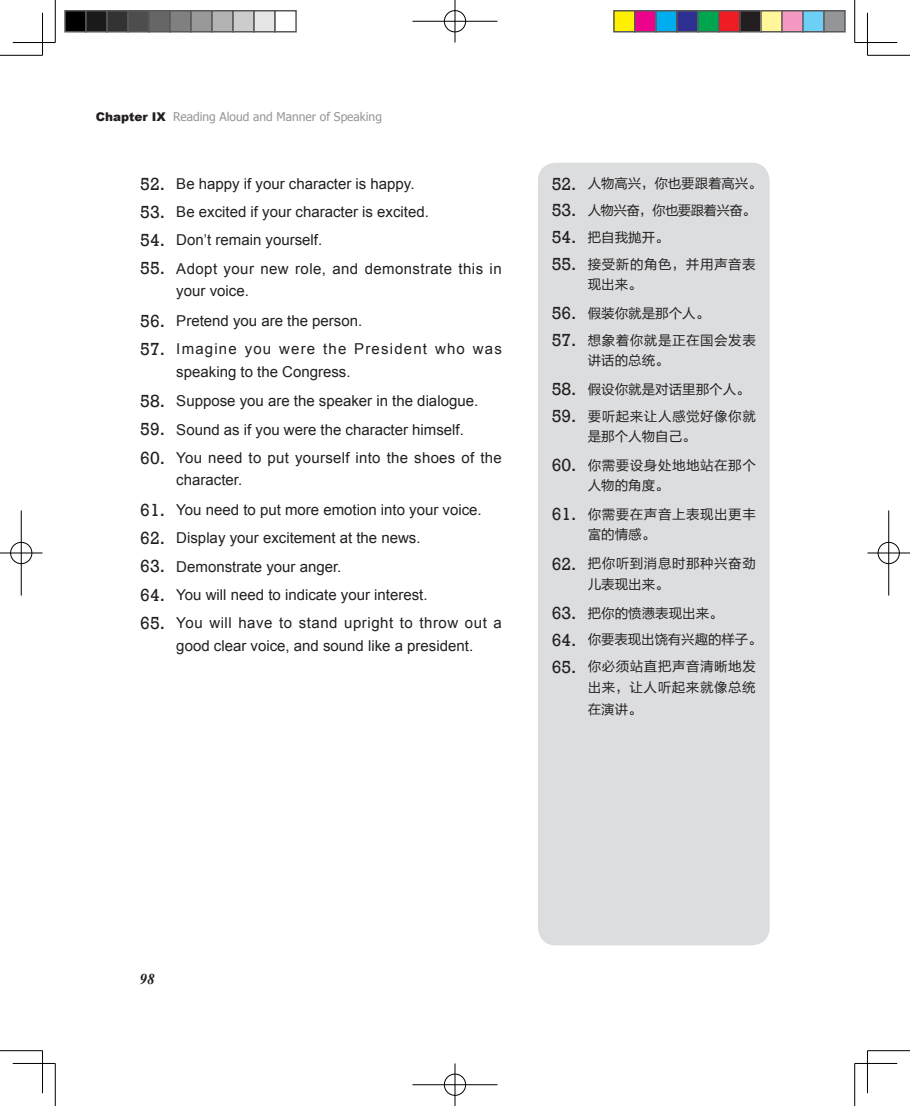
<style>
.page{position:relative;width:910px;height:1106px;background:#fff}
.page>*{position:absolute;margin:0;border:0;box-sizing:border-box;transform-origin:0 0}
.t1{font:15px/22.5px "Arial";color:#231f20;text-align:center}
.t2{font:15px/22.5px "Arial";letter-spacing:.08em;color:#231f20}
.t3{font:15px/22.5px "Arial";letter-spacing:.03em;color:#231f20}
.t4{font:15px/22.5px "Arial";letter-spacing:.02em;color:#231f20}
.t5{font:italic 700 15px "Times New Roman";color:#231f20}
.t6{font:13.5px/20.2px "FZLTHK GBK1 0";letter-spacing:.04em;color:#231f20}
.t7{font:13.5px "FZLTHK GBK1 0";color:#231f20}
.t8{font:13.5px "FZLTHK GBK1 0";letter-spacing:-.01em;color:#231f20}
.t9{font:13.5px "FZLTHK GBK1 0";letter-spacing:-.045em;color:#231f20}
.t10{font:12px "Tahoma";color:#939598}
.s1{font-family:"Arial";font-weight:900;color:#231f20}
.s2{font-family:"Rockwell";font-size:18px}
</style>
<div class="page">
<div style="left:538px;top:163px;width:232px;height:782px;background:#dcdddf;border-radius:18px"></div>
<hr style="left:0;top:55px;width:43px;height:1px;background:#000">
<hr style="left:867px;top:55px;width:43px;height:1px;background:#000">
<hr style="left:0;top:1050px;width:43px;height:1px;background:#000">
<hr style="left:867px;top:1050px;width:43px;height:1px;background:#000">
<hr style="left:55px;top:0;width:1px;height:43px;background:#000">
<hr style="left:55px;top:1063px;width:1px;height:43px;background:#000">
<hr style="left:854px;top:0;width:1px;height:43px;background:#000">
<hr style="left:854px;top:1063px;width:1px;height:43px;background:#000">
<hr style="left:13px;top:42px;width:42px;height:1px;background:#000">
<hr style="left:855px;top:42px;width:42px;height:1px;background:#000">
<hr style="left:13px;top:1063px;width:42px;height:1px;background:#000">
<hr style="left:855px;top:1063px;width:42px;height:1px;background:#000">
<hr style="left:42px;top:13px;width:1px;height:42px;background:#000">
<hr style="left:42px;top:1050px;width:1px;height:43px;background:#000">
<hr style="left:867px;top:13px;width:1px;height:42px;background:#000">
<hr style="left:867px;top:1050px;width:1px;height:43px;background:#000">
<div style="left:443px;top:10px;width:24px;height:23px;border:2px solid #fff;border-radius:50%"></div>
<hr style="left:412px;top:20px;width:85px;height:2px;background:#fff">
<hr style="left:454px;top:0;width:2px;height:43px;background:#fff">
<div style="left:444px;top:10px;width:22px;height:22px;border:1px solid #000;border-radius:50%"></div>
<hr style="left:412px;top:21px;width:85px;height:1px;background:#000">
<hr style="left:455px;top:0;width:1px;height:43px;background:#000">
<div style="left:443px;top:1073px;width:24px;height:23px;border:2px solid #fff;border-radius:50%"></div>
<hr style="left:412px;top:1083px;width:85px;height:2px;background:#fff">
<hr style="left:454px;top:1063px;width:2px;height:43px;background:#fff">
<div style="left:444px;top:1073px;width:22px;height:22px;border:1px solid #000;border-radius:50%"></div>
<hr style="left:412px;top:1084px;width:85px;height:1px;background:#000">
<hr style="left:455px;top:1063px;width:1px;height:43px;background:#000">
<div style="left:10px;top:541px;width:23px;height:23px;border:2px solid #fff;border-radius:50%"></div>
<hr style="left:0;top:552px;width:43px;height:2px;background:#fff">
<hr style="left:20px;top:510px;width:2px;height:85px;background:#fff">
<div style="left:10px;top:542px;width:22px;height:22px;border:1px solid #000;border-radius:50%"></div>
<hr style="left:0;top:553px;width:43px;height:1px;background:#000">
<hr style="left:21px;top:510px;width:1px;height:85px;background:#000">
<div style="left:877px;top:541px;width:23px;height:23px;border:2px solid #fff;border-radius:50%"></div>
<hr style="left:867px;top:552px;width:43px;height:2px;background:#fff">
<hr style="left:888px;top:510px;width:2px;height:85px;background:#fff">
<div style="left:878px;top:542px;width:22px;height:22px;border:1px solid #000;border-radius:50%"></div>
<hr style="left:867px;top:553px;width:43px;height:1px;background:#000">
<hr style="left:888px;top:510px;width:1px;height:85px;background:#000">
<div style="left:65px;top:11px;width:21px;height:21px;background:#000"></div>
<div style="left:64px;top:10px;width:23px;height:23px;border:2px solid #595959"></div>
<div style="left:86px;top:11px;width:21px;height:21px;background:#1a1a1a"></div>
<div style="left:85px;top:10px;width:23px;height:23px;border:2px solid #595959"></div>
<div style="left:107px;top:11px;width:21px;height:21px;background:#333"></div>
<div style="left:106px;top:10px;width:23px;height:23px;border:2px solid #595959"></div>
<div style="left:128px;top:11px;width:21px;height:21px;background:#4d4d4d"></div>
<div style="left:127px;top:10px;width:23px;height:23px;border:2px solid #595959"></div>
<div style="left:149px;top:11px;width:21px;height:21px;background:#666"></div>
<div style="left:148px;top:10px;width:23px;height:23px;border:2px solid #595959"></div>
<div style="left:170px;top:11px;width:21px;height:21px;background:#808080"></div>
<div style="left:169px;top:10px;width:23px;height:23px;border:2px solid #595959"></div>
<div style="left:191px;top:11px;width:21px;height:21px;background:#999"></div>
<div style="left:190px;top:10px;width:23px;height:23px;border:2px solid #595959"></div>
<div style="left:212px;top:11px;width:21px;height:21px;background:#b3b3b3"></div>
<div style="left:211px;top:10px;width:23px;height:23px;border:2px solid #595959"></div>
<div style="left:233px;top:11px;width:21px;height:21px;background:#ccc"></div>
<div style="left:232px;top:10px;width:23px;height:23px;border:2px solid #595959"></div>
<div style="left:254px;top:11px;width:21px;height:21px;background:#e6e6e6"></div>
<div style="left:253px;top:10px;width:23px;height:23px;border:2px solid #595959"></div>
<div style="left:274px;top:10px;width:23px;height:23px;border:2px solid #595959"></div>
<div style="left:614px;top:11px;width:21px;height:21px;background:#fff101"></div>
<div style="left:613px;top:10px;width:23px;height:23px;border:2px solid #595959"></div>
<div style="left:635px;top:11px;width:21px;height:21px;background:#ed028c"></div>
<div style="left:634px;top:10px;width:23px;height:23px;border:2px solid #595959"></div>
<div style="left:656px;top:11px;width:21px;height:21px;background:#00aeef"></div>
<div style="left:655px;top:10px;width:23px;height:23px;border:2px solid #595959"></div>
<div style="left:677px;top:11px;width:21px;height:21px;background:#2e3092"></div>
<div style="left:676px;top:10px;width:23px;height:23px;border:2px solid #595959"></div>
<div style="left:698px;top:11px;width:21px;height:21px;background:#00a54f"></div>
<div style="left:697px;top:10px;width:23px;height:23px;border:2px solid #595959"></div>
<div style="left:719px;top:11px;width:21px;height:21px;background:#ee1d23"></div>
<div style="left:718px;top:10px;width:23px;height:23px;border:2px solid #595959"></div>
<div style="left:740px;top:11px;width:21px;height:21px;background:#231f20"></div>
<div style="left:739px;top:10px;width:23px;height:23px;border:2px solid #595959"></div>
<div style="left:761px;top:11px;width:21px;height:21px;background:#fff79a"></div>
<div style="left:760px;top:10px;width:23px;height:23px;border:2px solid #595959"></div>
<div style="left:782px;top:11px;width:21px;height:21px;background:#f499c2"></div>
<div style="left:781px;top:10px;width:23px;height:23px;border:2px solid #595959"></div>
<div style="left:803px;top:11px;width:21px;height:21px;background:#6bcff6"></div>
<div style="left:802px;top:10px;width:23px;height:23px;border:2px solid #595959"></div>
<div style="left:824px;top:11px;width:21px;height:21px;background:#939598"></div>
<div style="left:823px;top:10px;width:23px;height:23px;border:2px solid #595959"></div>
<p class="t10" style="left:96px;top:109px;width:288px"><span class="s1">Chapter IX</span> Reading Aloud and Manner of Speaking</p>
<p class="t1" style="left:140px;top:172px;width:276px"><span class="s2">52.</span> Be happy if your character is happy.</p>
<p class="t1" style="left:140px;top:201px;width:290px"><span class="s2">53.</span> Be excited if your character is excited.</p>
<p class="t1" style="left:140px;top:229px;width:183px"><span class="s2">54.</span> Don’t remain yourself.</p>
<p class="t3" style="left:176px;top:257px;width:327px;text-indent:-36px"><span class="s2">55.</span> Adopt your new role, and demonstrate this in your voice.</p>
<p class="t1" style="left:140px;top:309px;width:223px"><span class="s2">56.</span> Pretend you are the person.</p>
<p class="t2" style="left:176px;top:338px;width:327px;text-indent:-36px"><span class="s2">57.</span> Imagine you were the President who was speaking to the Congress.</p>
<p class="t1" style="left:140px;top:390px;width:339px"><span class="s2">58.</span> Suppose you are the speaker in the dialogue.</p>
<p class="t1" style="left:140px;top:418px;width:325px"><span class="s2">59.</span> Sound as if you were the character himself.</p>
<p class="t4" style="left:176px;top:446px;width:327px;text-indent:-36px"><span class="s2">60.</span> You need to put yourself into the shoes of the character.</p>
<p class="t1" style="left:140px;top:499px;width:343px"><span class="s2">61.</span> You need to put more emotion into your voice.</p>
<p class="t1" style="left:140px;top:527px;width:282px"><span class="s2">62.</span> Display your excitement at the news.</p>
<p class="t1" style="left:140px;top:555px;width:203px"><span class="s2">63.</span> Demonstrate your anger.</p>
<p class="t1" style="left:140px;top:583px;width:289px"><span class="s2">64.</span> You will need to indicate your interest.</p>
<p class="t1" style="left:140px;top:612px;width:363px"><span class="s2">65.</span> You will have to stand upright to throw out a good clear voice, and sound like a president.</p>
<p class="t8" style="left:552px;top:176px;width:211px"><span class="s2">52.</span> 人物高兴，你也要跟着高兴。</p>
<p class="t9" style="left:552px;top:203px;width:206px"><span class="s2">53.</span> 人物兴奋，你也要跟着兴奋。</p>
<p class="t6" style="left:552px;top:227px;width:118px"><span class="s2">54.</span> 把自我抛开。</p>
<p class="t6" style="left:588px;top:254px;width:170px;text-indent:-36px"><span class="s2">55.</span> 接受新的角色，并用声音表现出来。</p>
<p class="t7" style="left:552px;top:306px;width:159px"><span class="s2">56.</span> 假装你就是那个人。</p>
<p class="t6" style="left:588px;top:330px;width:170px;text-indent:-36px"><span class="s2">57.</span> 想象着你就是正在国会发表讲话的总统。</p>
<p class="t7" style="left:552px;top:382px;width:199px"><span class="s2">58.</span> 假设你就是对话里那个人。</p>
<p class="t6" style="left:588px;top:406px;width:170px;text-indent:-36px"><span class="s2">59.</span> 要听起来让人感觉好像你就是那个人物自己。</p>
<p class="t6" style="left:588px;top:455px;width:170px;text-indent:-36px"><span class="s2">60.</span> 你需要设身处地地站在那个人物的角度。</p>
<p class="t6" style="left:588px;top:504px;width:170px;text-indent:-36px"><span class="s2">61.</span> 你需要在声音上表现出更丰富的情感。</p>
<p class="t6" style="left:588px;top:554px;width:170px;text-indent:-36px"><span class="s2">62.</span> 把你听到消息时那种兴奋劲儿表现出来。</p>
<p class="t7" style="left:552px;top:605px;width:172px"><span class="s2">63.</span> 把你的愤懑表现出来。</p>
<p class="t8" style="left:552px;top:632px;width:211px"><span class="s2">64.</span> 你要表现出饶有兴趣的样子。</p>
<p class="t6" style="left:552px;top:656px;width:206px;text-align:right"><span class="s2">65.</span> 你必须站直把声音清晰地发出来，让人听起来就像总统</p>
<p class="t6" style="left:588px;top:699px;width:55px">在演讲。</p>
<p class="t5" style="left:140px;top:969px;width:16px">98</p>
</div>
